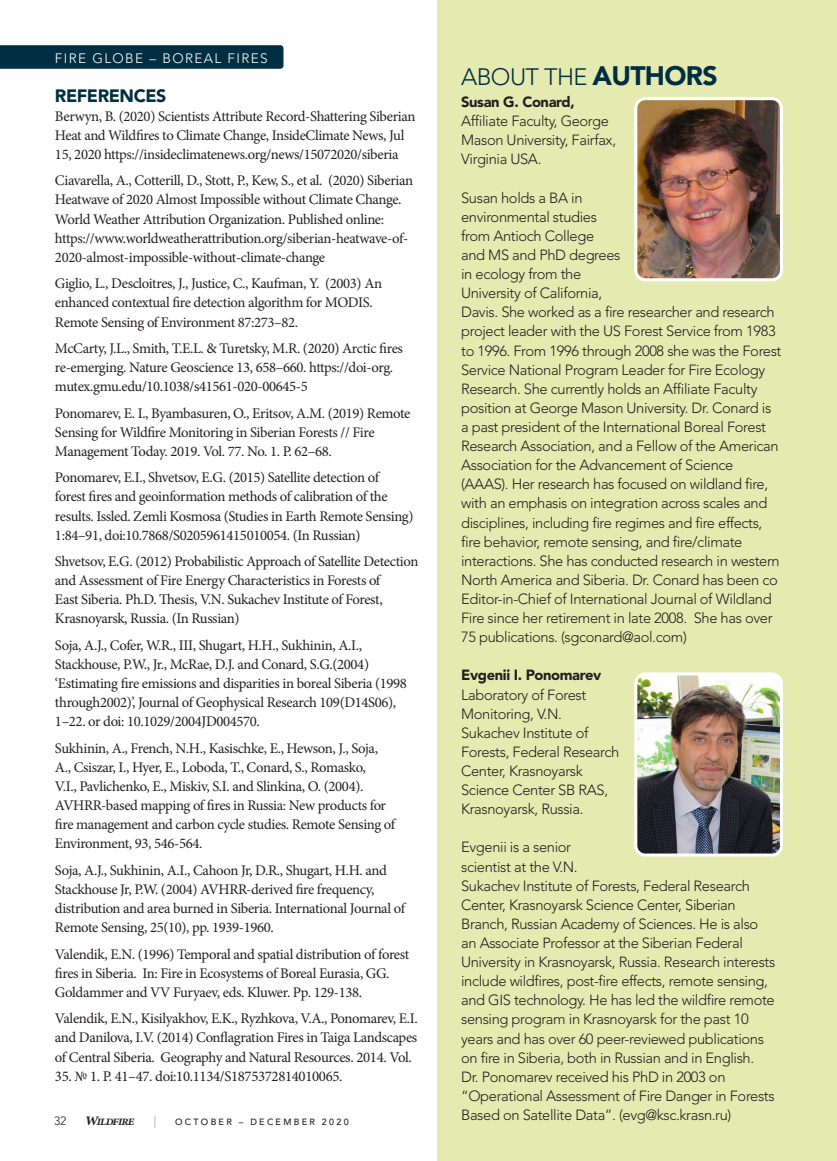
<style>
.page{position:relative;width:837px;height:1161px;background:#fff}
.page>*{position:absolute;margin:0;border:0;box-sizing:border-box;transform-origin:0 0}
.t1{font:300 23.55px "Avenir";letter-spacing:-.025em;color:#002e42}
.t2{font:900 17.85px "Avenir";letter-spacing:-.025em;color:#002e42}
.t3{font:14.85px "Minion Pro";letter-spacing:-.025em;color:#231f20}
.t4{font:14.7px/19px "Minion Pro";letter-spacing:-.025em;color:#231f20}
.t5{font:300 14.7px/19px "Avenir";letter-spacing:-.025em;color:#231f20}
.t6{font:900 14.7px "Avenir";letter-spacing:-.025em;color:#231f20}
.t7{font:300 13.65px "Avenir";letter-spacing:.1em;color:#fff}
.t8{font:italic 600 13.5px "Minion Pro";letter-spacing:-.07em;color:#231f20}
.t9{font:italic 12px "Minion Pro";color:#a8a9ad}
.t10{font:500 9px "Avenir";letter-spacing:.25em;color:#231f20}
.s1{font-size:14.85px}
.s2{font-family:"Avenir";font-weight:300;font-style:normal;font-size:12px}
.s3{font-size:18px}
.s4{font-weight:900;font-size:26.55px}
.s5{font-weight:900}
</style>
<div class="page">
<div style="left:437px;top:0;width:400px;height:1161px;background:#e5ebb0"></div>
<img style="left:638px;top:101px;width:141px;height:176px">
<div style="left:634px;top:97px;width:149px;height:184px;border:3px solid #fff;border-radius:9px"></div>
<img style="left:638px;top:676px;width:141px;height:177px">
<div style="left:634px;top:672px;width:149px;height:185px;border:3px solid #fff;border-radius:9px"></div>
<svg style="left:0;top:45px;width:284px;height:24px;background:#053245"></svg>
<p class="t7" style="left:55px;top:50px;width:214px">FIRE GLOBE – BOREAL FIRES</p>
<p class="t2" style="left:55px;top:85px;width:113px">REFERENCES</p>
<p class="t4" style="left:55px;top:107px;width:362px">Berwyn, B. (2020) Scientists Attribute Record-Shattering Siberian<br>Heat and Wildfires to Climate Change, InsideClimate News, Jul<br>15, 2020 https://insideclimatenews.org/news/15072020/siberia</p>
<p class="t4" style="left:55px;top:171px;width:360px">Ciavarella, A., Cotterill, D., Stott, P., Kew, S., et al. (2020) Siberian Heatwave of 2020 Almost Impossible without Climate Change.<br>World Weather Attribution Organization. Published online: https://www.worldweatherattribution.org/siberian-heatwave-of-2020-almost-impossible-without-climate-change</p>
<p class="t4" style="left:55px;top:274px;width:329px">Giglio, L., Descloitres, J., Justice, C., Kaufman, Y. (2003) An enhanced contextual fire detection algorithm for MODIS.<br>Remote Sensing of Environment 87:273–82.</p>
<p class="t4" style="left:55px;top:339px;width:349px">McCarty, J.L., Smith, T.E.L. &amp; Turetsky, M.R. (2020) Arctic fires re-emerging. Nature Geoscience 13, 658–660. https://doi-org. mutex.gmu.edu/10.1038/s41561-020-00645-5</p>
<p class="t4" style="left:55px;top:404px;width:357px">Ponomarev, E. I., Byambasuren, O., Eritsov, A.M. (2019) Remote<br>Sensing for Wildfire Monitoring in Siberian Forests // Fire<br>Management Today. 2019. Vol. 77. No. 1. P. 62–68.</p>
<p class="t4" style="left:55px;top:468px;width:360px">Ponomarev, E.I., Shvetsov, E.G. (2015) Satellite detection of forest fires and geoinformation methods of calibration of the results. Issled. Zemli Kosmosa (Studies in Earth Remote Sensing)<br>1:84–91, doi:10.7868/S0205961415010054. (In Russian)</p>
<p class="t4" style="left:55px;top:552px;width:365px">Shvetsov, E.G. (2012) Probabilistic Approach of Satellite Detection and Assessment of Fire Energy Characteristics in Forests of<br>East Siberia. Ph.D. Thesis, V.N. Sukachev Institute of Forest, Krasnoyarsk, Russia. (In Russian)</p>
<p class="t4" style="left:55px;top:636px;width:354px">Soja, A.J., Cofer, W.R., III, Shugart, H.H., Sukhinin, A.I., Stackhouse, P.W., Jr., McRae, D.J. and Conard, S.G.(2004) ‘Estimating fire emissions and disparities in boreal Siberia (1998 through2002)’, Journal of Geophysical Research 109(D14S06), 1–22. or doi: 10.1029/2004JD004570.</p>
<p class="t4" style="left:55px;top:739px;width:342px">Sukhinin, A., French, N.H., Kasischke, E., Hewson, J., Soja, A., Csiszar, I., Hyer, E., Loboda, T., Conard, S., Romasko,<br>V.I., Pavlichenko, E., Miskiv, S.I. and Slinkina, O. (2004).<br>AVHRR-based mapping of fires in Russia: New products for fire management and carbon cycle studies. Remote Sensing of Environment, 93, 546-564.</p>
<p class="t4" style="left:55px;top:861px;width:352px">Soja, A.J., Sukhinin, A.I., Cahoon Jr, D.R., Shugart, H.H. and Stackhouse Jr, P.W. (2004) AVHRR-derived fire frequency, distribution and area burned in Siberia. International Journal of Remote Sensing, 25(10), pp. 1939-1960.</p>
<p class="t4" style="left:55px;top:945px;width:356px">Valendik, E.N. (1996) Temporal and spatial distribution of forest fires in Siberia. In: Fire in Ecosystems of Boreal Eurasia, GG.<br>Goldammer and VV Furyaev, eds. Kluwer. Pp. 129-138.</p>
<p class="t4" style="left:55px;top:1009px;width:364px;text-align:justify">Valendik, E.N., Kisilyakhov, E.K., Ryzhkova, V.A., Ponomarev, E.I. and Danilova, I.V. (2014) Conflagration Fires in Taiga Landscapes of Central Siberia. Geography and Natural <span class="s1">Resources. 2014. Vol.</span></p>
<p class="t3" style="left:55px;top:1066px;width:289px">35. № 1. P. 41–47. doi:10.1134/S1875372814010065.</p>
<p class="t8" style="left:54px;top:1111px;width:82px"><span class="s2">32</span> <span class="s3">w</span>ildfire</p>
<p class="t9" style="left:153px;top:1113px;width:4px">|</p>
<p class="t10" style="left:175px;top:1117px;width:175px">OCTOBER – DECEMBER 2020</p>
<p class="t1" style="left:461px;top:63px;width:258px">ABOUT THE <span class="s4">AUTHORS</span></p>
<p class="t6" style="left:461px;top:93px;width:115px">Susan G. Conard,</p>
<p class="t5" style="left:461px;top:112px;width:157px">Affiliate Faculty, George<br>Mason University, Fairfax,<br>Virginia USA.</p>
<p class="t5" style="left:461px;top:188px;width:322px">Susan holds a BA in<br>environmental studies<br>from Antioch College<br>and MS and PhD degrees<br>in ecology from the<br>University of California,<br>Davis. She worked as a fire researcher and research project leader with the US Forest Service from 1983 to 1996. From 1996 through 2008 she was the Forest Service National Program Leader for Fire Ecology Research. She currently holds an Affiliate Faculty position at George Mason University. Dr. Conard is a past president of the International Boreal Forest Research Association, and a Fellow of the American Association for the Advancement of Science (AAAS). Her research has focused on wildland fire, with an emphasis on integration across scales and disciplines, including fire regimes and fire effects, fire behavior, remote sensing, and fire/climate interactions. She has conducted research in western North America and Siberia. Dr. Conard has been co Editor-in-Chief of International Journal of Wildland Fire since her retirement in late 2008. She has over 75 publications. (sgconard@aol.com)</p>
<p class="t5" style="left:461px;top:666px;width:160px"><span class="s5">Evgenii I. Ponomarev<br></span>Laboratory of Forest<br>Monitoring, V.N.<br>Sukachev Institute of<br>Forests, Federal Research<br>Center, Krasnoyarsk<br>Science Center SB RAS,<br>Krasnoyarsk, Russia.</p>
<p class="t5" style="left:461px;top:838px;width:316px">Evgenii is a senior<br>scientist at the V.N.<br>Sukachev Institute of Forests, Federal Research Center, Krasnoyarsk Science Center, Siberian Branch, Russian Academy of Sciences. He is also an Associate Professor at the Siberian Federal University in Krasnoyarsk, Russia. Research interests include wildfires, post-fire effects, remote sensing, and GIS technology. He has led the wildfire remote sensing program in Krasnoyarsk for the past 10 years and has over 60 peer-reviewed publications on fire in Siberia, both in Russian and in English.<br>Dr. Ponomarev received his PhD in 2003 on “Operational Assessment of Fire Danger in Forests Based on Satellite Data”. (evg@ksc.krasn.ru)</p>
</div>
